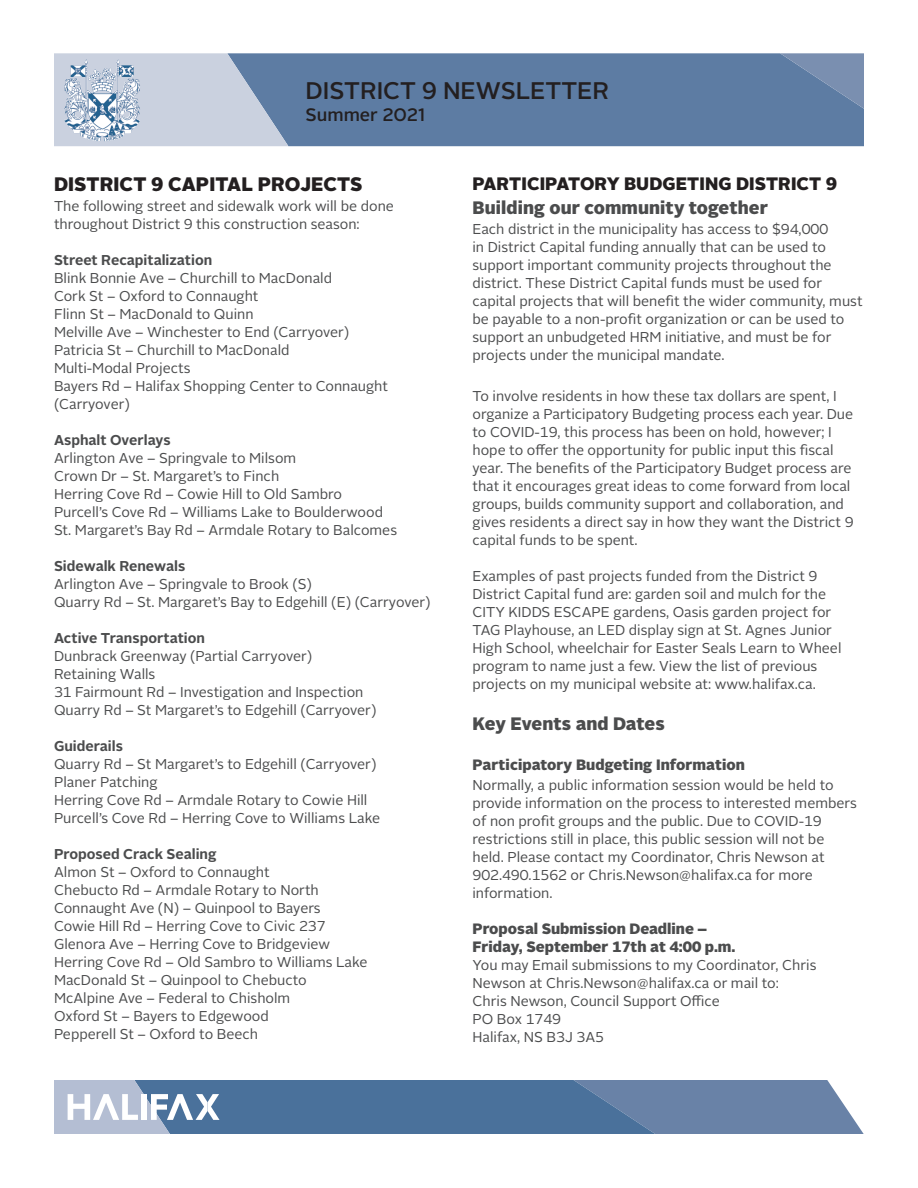
<style>
.page{position:relative;width:918px;height:1188px;background:#fff}
.page>*{position:absolute;margin:0;border:0;box-sizing:border-box;transform-origin:0 0}
.t1{font:500 24px "Alright Sans";color:#231f20}
.t2{font:900 19.5px "Alright Sans";letter-spacing:.005em;color:#231f20}
.t3{font:900 18px "Alright Sans";letter-spacing:.005em;color:#4b4c4d}
.t4{font:900 18px "Alright Sans";letter-spacing:.005em;color:#231f20}
.t5{font:500 18px "Alright Sans";color:#231f20}
.t6{font:900 15px/18px "Alright Sans";color:#4b4c4d}
.t7{font:14.25px/18px "Alright Sans";color:#4b4c4d}
.t8{font:700 14.25px "Alright Sans";color:#4b4c4d}
</style>
<div class="page">
<div style="left:288px;top:53px;width:576px;height:93px;background:#5d7ca3"></div>
<svg style="left:54px;top:53px;width:234px;height:93px;background:#b7c2d4"></svg>
<svg style="left:780px;top:53px;width:84px;height:56px;background:#6c86aa"></svg>
<svg style="left:54px;top:1080px;width:810px;height:54px;background:#6986aa"></svg>
<img style="left:64px;top:59px;width:75px;height:83px">
<h1 class="t1" style="left:306px;top:74px;width:305px">DISTRICT 9 NEWSLETTER</h1>
<p class="t5" style="left:306px;top:102px;width:121px">Summer 2021</p>
<h2 class="t2" style="left:54px;top:170px;width:310px">DISTRICT 9 CAPITAL PROJECTS</h2>
<p class="t7" style="left:54px;top:198px;width:341px">The following street and sidewalk work will be done throughout District 9 this construction season:</p>
<p class="t8" style="left:54px;top:250px;width:160px">Street Recapitalization</p>
<p class="t7" style="left:54px;top:269px;width:336px">Blink Bonnie Ave – Churchill to MacDonald<br>Cork St – Oxford to Connaught<br>Flinn St – MacDonald to Quinn<br>Melville Ave – Winchester to End (Carryover)<br>Patricia St – Churchill to MacDonald<br>Multi-Modal Projects<br>Bayers Rd – Halifax Shopping Center to Connaught (Carryover)</p>
<p class="t8" style="left:54px;top:430px;width:118px">Asphalt Overlays</p>
<p class="t7" style="left:54px;top:449px;width:345px">Arlington Ave – Springvale to Milsom<br>Crown Dr – St. Margaret’s to Finch<br>Herring Cove Rd – Cowie Hill to Old Sambro Purcell’s Cove Rd – Williams Lake to Boulderwood St. Margaret’s Bay Rd – Armdale Rotary to Balcomes</p>
<p class="t8" style="left:54px;top:556px;width:133px">Sidewalk Renewals</p>
<p class="t7" style="left:54px;top:575px;width:378px">Arlington Ave – Springvale to Brook (S)<br>Quarry Rd – St. Margaret’s Bay to Edgehill (E) (Carryover)</p>
<p class="t8" style="left:54px;top:628px;width:153px">Active Transportation</p>
<p class="t7" style="left:54px;top:647px;width:324px">Dunbrack Greenway (Partial Carryover)<br>Retaining Walls<br>31 Fairmount Rd – Investigation and Inspection Quarry Rd – St Margaret’s to Edgehill (Carryover)</p>
<p class="t8" style="left:54px;top:736px;width:71px">Guiderails</p>
<p class="t7" style="left:54px;top:755px;width:328px">Quarry Rd – St Margaret’s to Edgehill (Carryover)<br>Planer Patching<br>Herring Cove Rd – Armdale Rotary to Cowie Hill Purcell’s Cove Rd – Herring Cove to Williams Lake</p>
<p class="t8" style="left:54px;top:844px;width:164px">Proposed Crack Sealing</p>
<p class="t7" style="left:54px;top:863px;width:315px">Almon St – Oxford to Connaught<br>Chebucto Rd – Armdale Rotary to North Connaught Ave (N) – Quinpool to Bayers<br>Cowie Hill Rd – Herring Cove to Civic 237<br>Glenora Ave – Herring Cove to Bridgeview Herring Cove Rd – Old Sambro to Williams Lake MacDonald St – Quinpool to Chebucto McAlpine Ave – Federal to Chisholm<br>Oxford St – Bayers to Edgewood<br>Pepperell St – Oxford to Beech</p>
<p class="t4" style="left:472px;top:171px;width:366px">PARTICIPATORY BUDGETING DISTRICT 9</p>
<p class="t3" style="left:472px;top:195px;width:297px">Building our community together</p>
<p class="t7" style="left:472px;top:221px;width:392px">Each district in the municipality has access to $94,000<br>in District Capital funding annually that can be used to support important community projects throughout the district. These District Capital funds must be used for capital projects that will benefit the wider community, must be payable to a non-profit organization or can be used to support an unbudgeted HRM initiative, and must be for projects under the municipal mandate.</p>
<p class="t7" style="left:472px;top:387px;width:383px">To involve residents in how these tax dollars are spent, I organize a Participatory Budgeting process each year. Due to COVID-19, this process has been on hold, however; I hope to offer the opportunity for public input this fiscal year. The benefits of the Participatory Budget process are that it encourages great ideas to come forward from local groups, builds community support and collaboration, and gives residents a direct say in how they want the District 9 capital funds to be spent.</p>
<p class="t7" style="left:472px;top:567px;width:371px">Examples of past projects funded from the District 9<br>District Capital fund are: garden soil and mulch for the CITY KIDDS ESCAPE gardens, Oasis garden project for TAG Playhouse, an LED display sign at St. Agnes Junior High School, wheelchair for Easter Seals Learn to Wheel program to name just a few. View the list of previous projects on my municipal website at: www.halifax.ca.</p>
<p class="t3" style="left:472px;top:711px;width:194px">Key Events and Dates</p>
<p class="t6" style="left:472px;top:756px;width:274px">Participatory Budgeting Information</p>
<p class="t7" style="left:472px;top:776px;width:386px">Normally, a public information session would be held to provide information on the process to interested members of non profit groups and the public. Due to COVID-19 restrictions still in place, this public session will not be held. Please contact my Coordinator, Chris Newson at 902.490.1562 or Chris.Newson@halifax.ca for more information.</p>
<p class="t6" style="left:472px;top:920px;width:265px">Proposal Submission Deadline –<br>Friday, September 17th at 4:00 p.m.</p>
<p class="t7" style="left:472px;top:956px;width:345px">You may Email submissions to my Coordinator, Chris Newson at Chris.Newson@halifax.ca or mail to:<br>Chris Newson, Council Support Office<br>PO Box 1749<br>Halifax, NS B3J 3A5</p>
</div>
